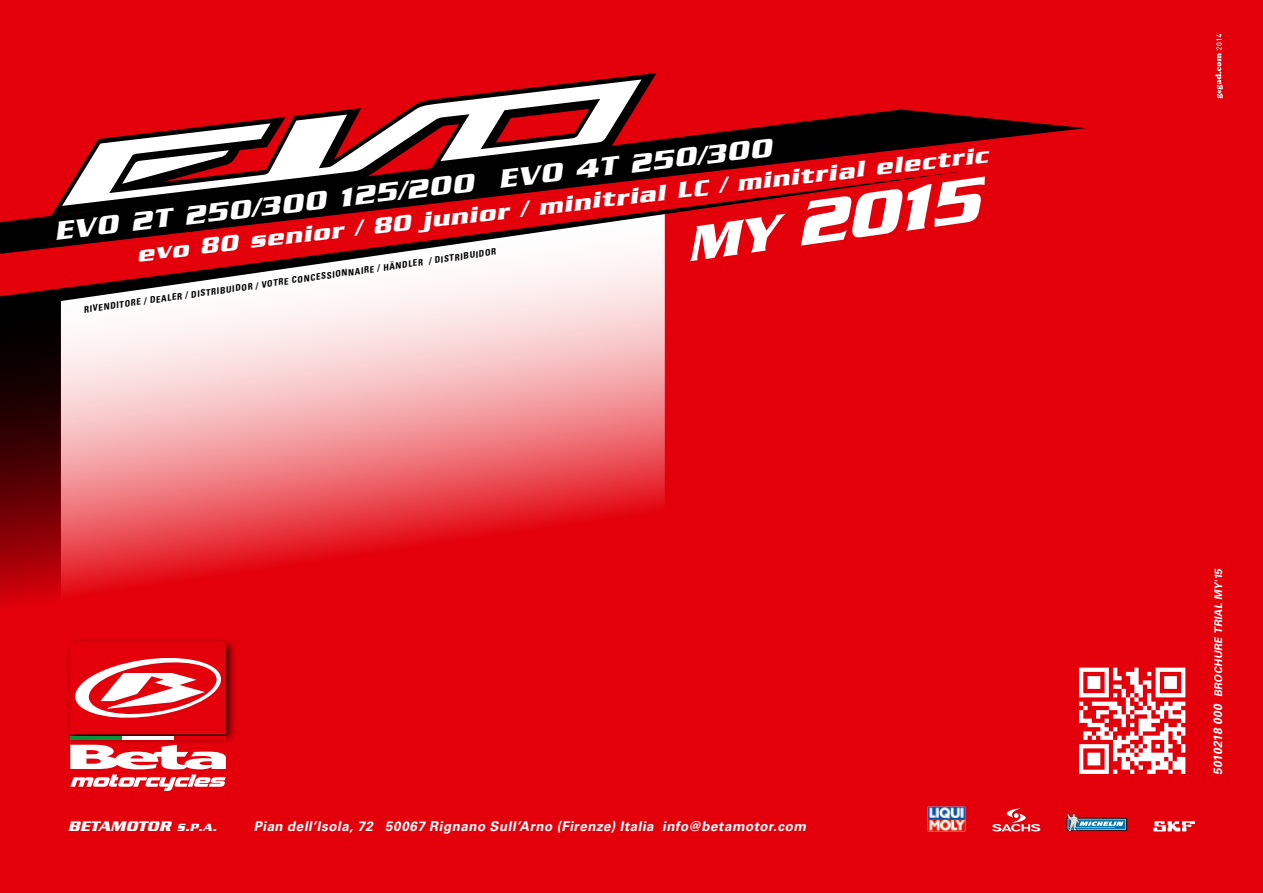
<style>
.page{position:relative;width:1263px;height:893px;background:#e3000b}
.page>*{position:absolute;margin:0;border:0;box-sizing:border-box;transform-origin:0 0}
.t1{font:italic 700 66.9px "Serpentine Std";color:#fff}
.t2{font:italic 700 28.05px "Serpentine Std";color:#fff}
.t3{font:italic 700 24px "Serpentine Std";color:#fff}
.t4{font:italic 700 15px "Serpentine Std";color:#fff}
.t5{font:italic 700 13.5px "Univers LT Std";color:#fff}
.t6{font:italic 700 10.5px "Univers LT Std";color:#fff}
.t7{font:700 condensed 8.85px "Univers LT Std";color:#000}
.s1{font-size:52.65px}
.s2{font-size:11.25px}
.s3{font-size:12px}
</style>
<div class="page">
<svg style="left:0;top:310px;width:61px;height:293px;background:#510003"></svg>
<svg style="left:1079px;top:668px;width:106px;height:106px"></svg>
<svg style="left:61px;top:310px;width:604px;height:283px"></svg>
<div style="left:1067px;top:818px;width:60px;height:12px;border:1px solid #000"></div>
<svg style="left:1123px;top:819px;width:2px;height:10px"></svg>
<svg style="left:1067px;top:813px;width:56px;height:18px"></svg>
<svg style="left:1153px;top:821px;width:42px;height:10px"></svg>
<svg style="left:992px;top:808px;width:48px;height:23px"></svg>
<img style="left:927px;top:806px;width:38px;height:25px">
<svg style="left:770px;top:110px;width:293px;height:16px"></svg>
<svg style="left:0;top:296px;width:665px;height:14px;background:#e3d9d9"></svg>
<svg style="left:0;top:126px;width:1086px;height:170px"></svg>
<svg style="left:51px;top:73px;width:606px;height:143px"></svg>
<svg style="left:62px;top:80px;width:579px;height:126px"></svg>
<svg style="left:1215px;top:34px;width:8px;height:64px"></svg>
<div style="left:65px;top:637px;width:172px;height:108px;background:#000;opacity:.75"></div>
<div style="left:70px;top:642px;width:156px;height:91px;background:#e3000b"></div>
<svg style="left:65px;top:655px;width:166px;height:66px"></svg>
<svg style="left:70px;top:745px;width:156px;height:46px"></svg>
<svg style="left:70px;top:735px;width:156px;height:5px"></svg>
<hr style="left:122px;top:736px;width:52px;height:3px;background:#fff">
<hr style="left:71px;top:736px;width:51px;height:3px;background:#00963e">
<hr style="left:174px;top:736px;width:51px;height:3px;background:#e3000b">
<h2 class="t2" style="left:53px;top:217px;width:723px;rotate:-7deg">EVO 2T 250/300 125/200 EVO 4T 250/300</h2>
<h3 class="t3" style="left:136px;top:243px;width:858px;rotate:-7deg">evo 80 senior / 80 junior / minitrial LC / minitrial electric</h3>
<h1 class="t1" style="left:680px;top:202px;width:296px;rotate:-8deg"><span class="s1">MY</span> 2015</h1>
<p class="t7" style="left:83px;top:304px;width:417px;rotate:-8deg">RIVENDITORE / DEALER / DISTRIBUIDOR / VOTRE CONCESSIONNAIRE / HÄNDLER / DISTRIBUIDOR</p>
<h3 class="t4" style="left:68px;top:817px;width:150px">BETAMOTOR <span class="s2">S.P.A.</span></h3>
<h3 class="t5" style="left:254px;top:818px;width:557px">Pian dell’Isola, 72 50067 Rignano Sull’Arno (Firenze) Italia info@betamotor.com</h3>
<p class="t6" style="left:1212px;top:775px;width:210px;rotate:-90deg"><span class="s3">5010218 000</span> BROCHURE TRIAL MY'15</p>
</div>
